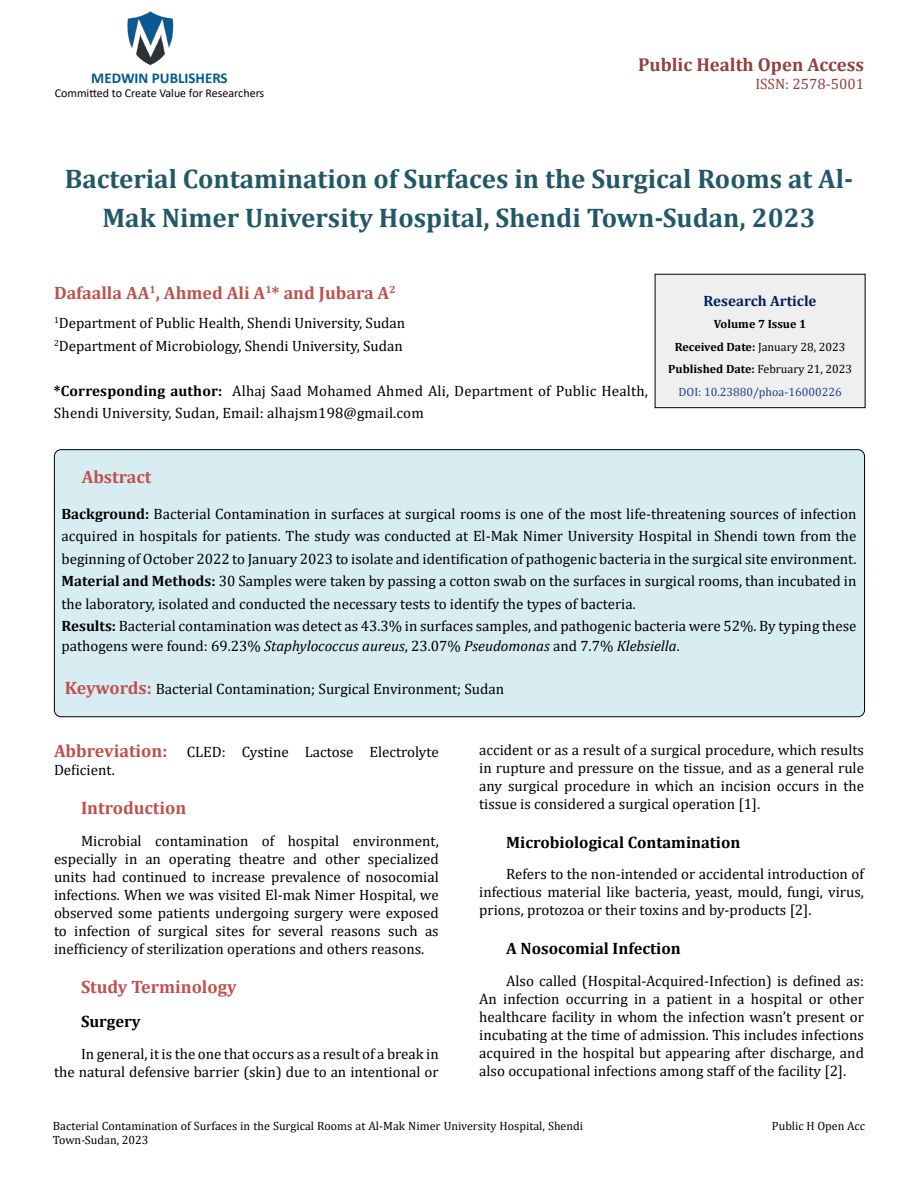
<style>
.page{position:relative;width:918px;height:1188px;background:#fff}
.page>*{position:absolute;margin:0;border:0;box-sizing:border-box;transform-origin:0 0}
.t1{font:700 27px/39px "Cambria";color:#215868;text-align:center}
.t2{font:700 18.75px "Cambria";color:#953f3c}
.t3{font:700 18px "Cambria";color:#c0504d}
.t4{font:700 16.5px "Cambria";color:#000}
.t5{font:15px/18px "Cambria";color:#000}
.t6{font:italic 15px "Cambria";color:#000}
.t7{font:700 15px "Calibri";color:#005991}
.t8{font:700 15px "Cambria";color:#002060}
.t9{font:15px "Cambria";color:#953f3c}
.t10{font:12px/14.4px "Cambria";color:#000}
.t11{font:700 12px/22.5px "Cambria";color:#000;text-align:center}
.t12{font:12px "Calibri";color:#000}
.s1{font-weight:700}
.s2{font-weight:400}
.s3{font-weight:400;color:#25408f}
.s4{font-style:normal}
.s5{font-weight:700;font-size:18px;color:#c0504d}
</style>
<div class="page">
<img style="left:127px;top:11px;width:47px;height:55px">
<div style="left:655px;top:274px;width:210px;height:134px;background:#efefef"></div>
<div style="left:655px;top:274px;width:211px;height:134px;border:1px solid #000"></div>
<div style="left:54px;top:450px;width:811px;height:267px;background:#d8edf2;border-radius:7px"></div>
<p class="t7" style="left:91px;top:67px;width:138px">MEDWIN PUBLISHERS</p>
<p class="t12" style="left:55px;top:85px;width:211px">Committed to Create Value for Researchers</p>
<p class="t2" style="left:638px;top:51px;width:227px">Public Health Open Access</p>
<p class="t9" style="left:755px;top:75px;width:110px">ISSN: 2578-5001</p>
<h1 class="t1" style="left:65px;top:158px;width:790px">Bacterial Contamination of Surfaces in the Surgical Rooms at Al-<br>Mak Nimer University Hospital, Shendi Town-Sudan, 2023</h1>
<p class="t3" style="left:54px;top:280px;width:343px">Dafaalla AA<sup>1</sup>, Ahmed Ali A<sup>1</sup>* and Jubara A<sup>2</sup></p>
<p class="t5" style="left:54px;top:312px;width:353px;line-height:22.5px"><sup>1</sup>Department of Public Health, Shendi University, Sudan<br><sup>2</sup>Department of Microbiology, Shendi University, Sudan</p>
<p class="t5" style="left:54px;top:379px;width:595px;line-height:22.5px"><span class="s1">*Corresponding author:</span> Alhaj Saad Mohamed Ahmed Ali, Department of Public Health,<br>Shendi University, Sudan, Email: alhajsm198@gmail.com</p>
<p class="t8" style="left:704px;top:290px;width:114px">Research Article</p>
<p class="t11" style="left:668px;top:313px;width:185px">Volume 7 Issue 1<br>Received Date: <span class="s2">January 28, 2023<br></span>Published Date: <span class="s2">February 21, 2023<br></span><span class="s3">DOI: 10.23880/phoa-16000226</span></p>
<p class="t3" style="left:82px;top:464px;width:71px">Abstract</p>
<p class="t5" style="left:62px;top:502px;width:797px;line-height:22.5px"><span class="s1">Background:</span> Bacterial Contamination in surfaces at surgical rooms is one of the most life-threatening sources of infection acquired in hospitals for patients. The study was conducted at El-Mak Nimer University Hospital in Shendi town from the beginning of October 2022 to January 2023 to isolate and identification of pathogenic bacteria in the surgical site environment.<br><span class="s1">Material and Methods:</span> 30 Samples were taken by passing a cotton swab on the surfaces in surgical rooms, than incubated in the laboratory, isolated and conducted the necessary tests to identify the types of bacteria.<br><span class="s1">Results:</span> Bacterial contamination was detect as 43.3% in surfaces samples, and pathogenic bacteria were 52%. By typing these</p>
<p class="t6" style="left:62px;top:636px;width:620px"><span class="s4">pathogens were found: 69.23%</span> Staphylococcus aureus<span class="s4">, 23.07%</span> Pseudomonas <span class="s4">and 7.7%</span> Klebsiella<span class="s4">.</span></p>
<p class="t5" style="left:65px;top:680px;width:441px"><span class="s5">Keywords:</span> Bacterial Contamination; Surgical Environment; Sudan</p>
<p class="t5" style="left:54px;top:743px;width:386px"><span class="s5">Abbreviation:</span> CLED: Cystine Lactose Electrolyte<br>Deficient.</p>
<p class="t3" style="left:81px;top:795px;width:107px">Introduction</p>
<p class="t5" style="left:54px;top:831px;width:386px;text-align:justify;text-indent:27px">Microbial contamination of hospital environment, especially in an operating theatre and other specialized units had continued to increase prevalence of nosocomial infections. When we was visited El-mak Nimer Hospital, we observed some patients undergoing surgery were exposed to infection of surgical sites for several reasons such as inefficiency of sterilization operations and others reasons.</p>
<p class="t3" style="left:81px;top:974px;width:157px">Study Terminology</p>
<p class="t4" style="left:81px;top:1010px;width:61px">Surgery</p>
<p class="t5" style="left:54px;top:1044px;width:386px;text-align:right">In general, it is the one that occurs as a result of a break in<br>the natural defensive barrier (skin) due to an intentional or</p>
<p class="t5" style="left:479px;top:741px;width:386px;text-align:justify">accident or as a result of a surgical procedure, which results in rupture and pressure on the tissue, and as a general rule any surgical procedure in which an incision occurs in the tissue is considered a surgical operation [1].</p>
<p class="t4" style="left:506px;top:830px;width:236px">Microbiological Contamination</p>
<p class="t5" style="left:479px;top:865px;width:386px;text-align:justify;text-indent:27px">Refers to the non-intended or accidental introduction of infectious material like bacteria, yeast, mould, fungi, virus, prions, protozoa or their toxins and by-products [2].</p>
<p class="t4" style="left:506px;top:937px;width:176px">A Nosocomial Infection</p>
<p class="t5" style="left:479px;top:972px;width:386px;text-align:justify;text-indent:27px">Also called (Hospital-Acquired-Infection) is defined as:<br>An infection occurring in a patient in a hospital or other healthcare facility in whom the infection wasn’t present or incubating at the time of admission. This includes infections acquired in the hospital but appearing after discharge, and also occupational infections among staff of the facility [2].</p>
<p class="t10" style="left:53px;top:1119px;width:532px">Bacterial Contamination of Surfaces in the Surgical Rooms at Al-Mak Nimer University Hospital, Shendi<br>Town-Sudan, 2023</p>
<p class="t10" style="left:772px;top:1119px;width:95px">Public H Open Acc</p>
</div>
